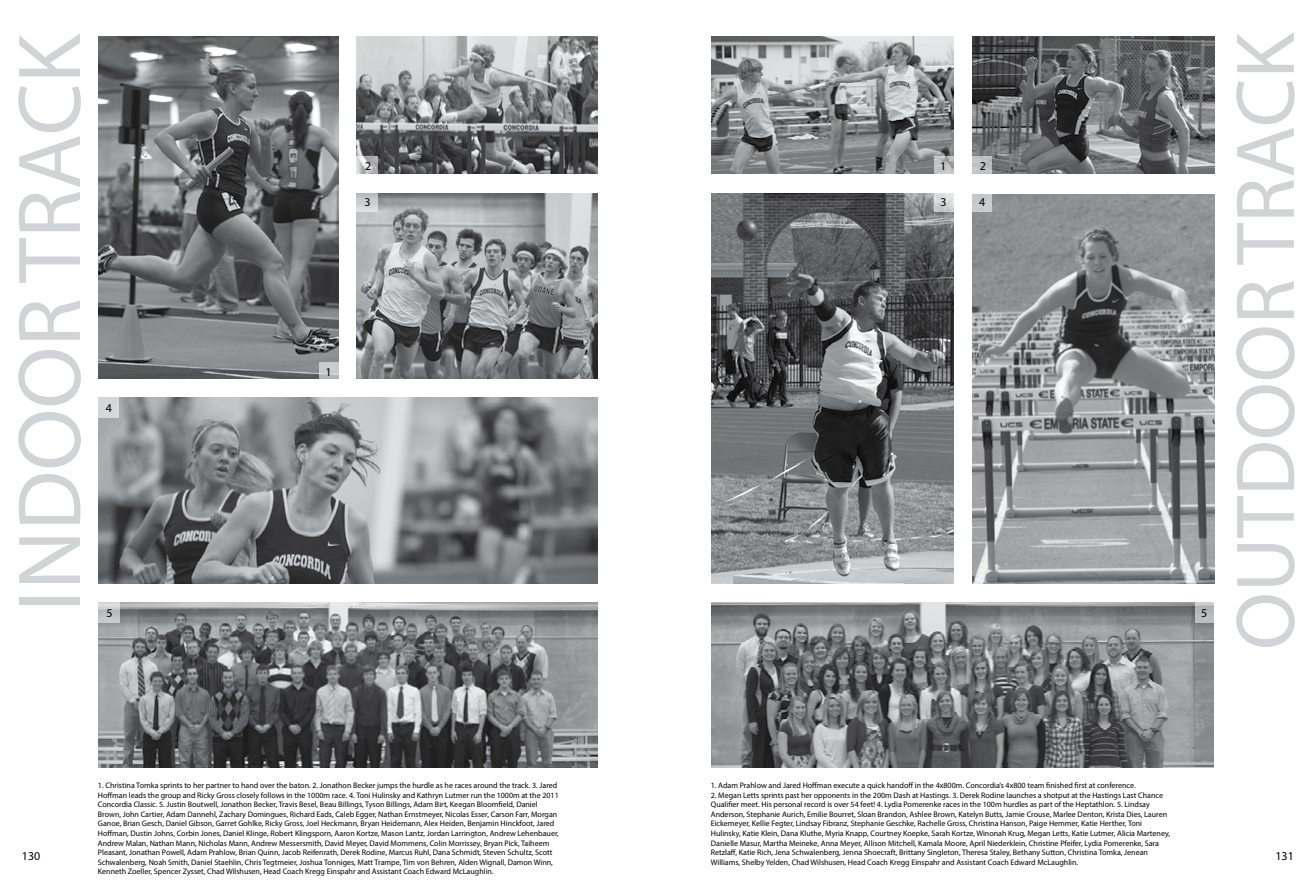
<style>
.page{position:relative;width:1314px;height:882px;background:#fff}
.page>*{position:absolute;margin:0;border:0;box-sizing:border-box;transform-origin:0 0}
.t1{font:90px "Myriad Pro";color:#d1d3d4}
.t2{font:84px "Myriad Pro";color:#d1d3d4}
.t3{font:12px "Myriad Pro";color:#000}
.t4{font:8px/9.6px "Myriad Pro";color:#000}
</style>
<div class="page">
<img style="left:98px;top:603px;width:500px;height:165px">
<img style="left:356px;top:36px;width:242px;height:138px">
<img style="left:98px;top:36px;width:241px;height:343px">
<svg style="left:98px;top:602px;width:22px;height:21px"></svg>
<svg style="left:319px;top:362px;width:58px;height:36px"></svg>
<img style="left:711px;top:603px;width:503px;height:165px">
<img style="left:356px;top:193px;width:242px;height:186px">
<svg style="left:356px;top:156px;width:21px;height:56px"></svg>
<img style="left:98px;top:398px;width:500px;height:186px">
<svg style="left:98px;top:397px;width:21px;height:21px"></svg>
<img style="left:711px;top:193px;width:243px;height:391px">
<img style="left:972px;top:36px;width:243px;height:138px">
<img style="left:711px;top:36px;width:243px;height:138px">
<div style="left:1195px;top:567px;width:58px;height:56px;background:#fff"></div>
<img style="left:972px;top:195px;width:243px;height:389px">
<svg style="left:934px;top:156px;width:58px;height:56px"></svg>
<h1 class="t1" style="left:-6px;top:611px;width:579px;rotate:-90deg">INDOOR TRACK</h1>
<h3 class="t3" style="left:106px;top:400px;width:8px">4</h3>
<h3 class="t3" style="left:107px;top:605px;width:8px">5</h3>
<h3 class="t3" style="left:365px;top:158px;width:8px">2</h3>
<h3 class="t3" style="left:364px;top:194px;width:8px">3</h3>
<h3 class="t3" style="left:325px;top:364px;width:8px">1</h3>
<h3 class="t3" style="left:940px;top:158px;width:8px">1</h3>
<h3 class="t3" style="left:980px;top:158px;width:8px">2</h3>
<h3 class="t3" style="left:941px;top:194px;width:8px">3</h3>
<h3 class="t3" style="left:979px;top:194px;width:8px">4</h3>
<h3 class="t3" style="left:1201px;top:605px;width:8px">5</h3>
<h2 class="t2" style="left:1214px;top:650px;width:619px;rotate:-90deg">OUTDOOR TRACK</h2>
<p class="t4" style="left:98px;top:780px;width:462px">1. Christina Tomka sprints to her partner to hand over the baton. 2. Jonathon Becker jumps the hurdle as he races around the track. 3. Jared Hoffman leads the group and Ricky Gross closely follows in the 1000m race. 4. Toni Hulinsky and Kathryn Lutmer run the 1000m at the 2011<br>Concordia Classic. 5. Justin Boutwell, Jonathon Becker, Travis Besel, Beau Billings, Tyson Billings, Adam Birt, Keegan Bloomfield, Daniel Brown, John Cartier, Adam Dannehl, Zachary Domingues, Richard Eads, Caleb Egger, Nathan Ernstmeyer, Nicolas Esser, Carson Farr, Morgan Ganoe, Brian Gesch, Daniel Gibson, Garret Gohlke, Ricky Gross, Joel Heckmann, Bryan Heidemann, Alex Heiden, Benjamin Hinckfoot, Jared Hoffman, Dustin Johns, Corbin Jones, Daniel Klinge, Robert Klingsporn, Aaron Kortze, Mason Lantz, Jordan Larrington, Andrew Lehenbauer, Andrew Malan, Nathan Mann, Nicholas Mann, Andrew Messersmith, David Meyer, David Mommens, Colin Morrissey, Bryan Pick, Taiheem Pleasant, Jonathan Powell, Adam Prahlow, Brian Quinn, Jacob Reifenrath, Derek Rodine, Marcus Ruhl, Dana Schmidt, Steven Schultz, Scott Schwalenberg, Noah Smith, Daniel Staehlin, Chris Tegtmeier, Joshua Tonniges, Matt Trampe, Tim von Behren, Alden Wignall, Damon Winn, Kenneth Zoeller, Spencer Zysset, Chad Wilshusen, Head Coach Kregg Einspahr and Assistant Coach Edward McLaughlin.</p>
<p class="t4" style="left:711px;top:780px;width:426px">1. Adam Prahlow and Jared Hoffman execute a quick handoff in the 4x800m. Concordia’s 4x800 team finished first at conference.</p>
<p class="t4" style="left:711px;top:790px;width:461px">2. Megan Letts sprints past her opponents in the 200m Dash at Hastings. 3. Derek Rodine launches a shotput at the Hastings Last Chance Qualifier meet. His personal record is over 54 feet! 4. Lydia Pomerenke races in the 100m hurdles as part of the Heptathlon. 5. Lindsay Anderson, Stephanie Aurich, Emilie Bourret, Sloan Brandon, Ashlee Brown, Katelyn Butts, Jamie Crouse, Marlee Denton, Krista Dies, Lauren Eickemeyer, Kellie Fegter, Lindsay Fibranz, Stephanie Geschke, Rachelle Gross, Christina Hanson, Paige Hemmer, Katie Herther, Toni Hulinsky, Katie Klein, Dana Kluthe, Myria Knapp, Courtney Koepke, Sarah Kortze, Winonah Krug, Megan Letts, Katie Lutmer, Alicia Marteney, Danielle Masur, Martha Meineke, Anna Meyer, Allison Mitchell, Kamala Moore, April Niederklein, Christine Pfeifer, Lydia Pomerenke, Sara Retzlaff, Katie Rich, Jena Schwalenberg, Jenna Shoecraft, Brittany Singleton, Theresa Staley, Bethany Sutton, Christina Tomka, Jenean Williams, Shelby Yelden, Chad Wilshusen, Head Coach Kregg Einspahr and Assistant Coach Edward McLaughlin.</p>
<h3 class="t3" style="left:22px;top:849px;width:20px">130</h3>
<h3 class="t3" style="left:1275px;top:849px;width:20px">131</h3>
</div>
